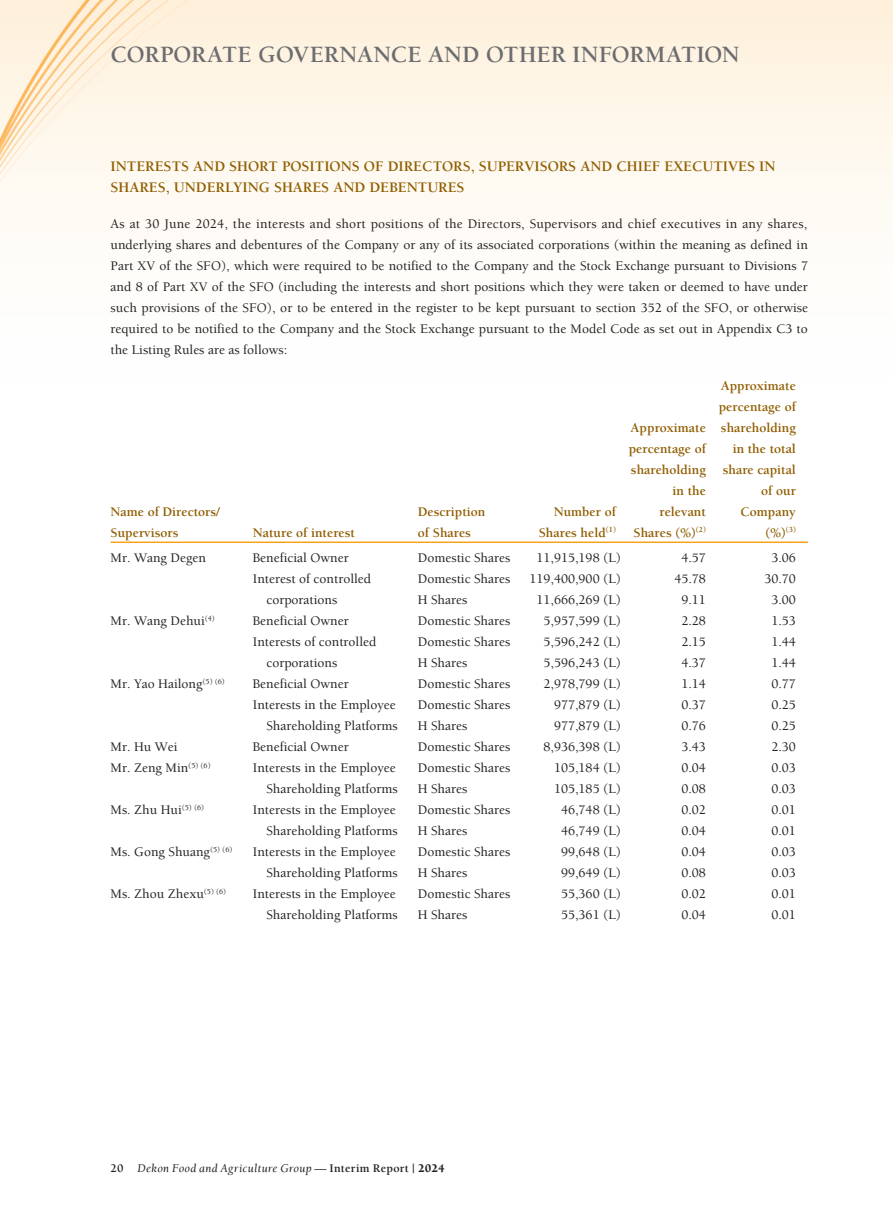
<style>
.page{position:relative;width:893px;height:1212px;background:#fff}
.page>*{position:absolute;margin:0;border:0;box-sizing:border-box;transform-origin:0 0}
.t1{font:700 24px "Berkeley Std";letter-spacing:.005em;color:#6c6d70}
._03_H1{font:700 15px/21px "Berkeley Std";color:#905d00}
._01_Body_Text{font:500 13.5px/21px "Berkeley Std";color:#231f20;text-align:right}
._15_Table_Stub{font:500 13.5px "Berkeley Std";color:#231f20}
._01_Body_Text-2{font:700 13.5px/21px "Berkeley Std";color:#905d00;text-align:right}
._15_Table_Stub-2{font:700 13.5px/21px "Berkeley Std";color:#905d00}
.t2{font:italic 12px "Berkeley Std";letter-spacing:.025em;color:#231f20}
.s1{font-weight:700;font-style:normal}
.s2{font-weight:900;font-style:normal}
</style>
<div class="page">
<img style="left:0;top:0;width:893px;height:543px">
<hr style="left:111px;top:541px;width:142px;height:2px;background:#f8a11c">
<hr style="left:253px;top:541px;width:165px;height:2px;background:#f8a11c">
<hr style="left:418px;top:541px;width:105px;height:2px;background:#f8a11c">
<hr style="left:523px;top:541px;width:105px;height:2px;background:#f8a11c">
<hr style="left:628px;top:541px;width:90px;height:2px;background:#f8a11c">
<hr style="left:718px;top:541px;width:90px;height:2px;background:#f8a11c">
<h1 class="t1" style="left:111px;top:42px;width:631px">CORPORATE GOVERNANCE AND OTHER INFORMATION</h1>
<p class="_03_H1" style="left:111px;top:156px;width:666px">INTERESTS AND SHORT POSITIONS OF DIRECTORS, SUPERVISORS AND CHIEF EXECUTIVES IN<br>SHARES, UNDERLYING SHARES AND DEBENTURES</p>
<p class="_01_Body_Text" style="left:111px;top:213px;width:699px;text-align:justify">As at 30 June 2024, the interests and short positions of the Directors, Supervisors and chief executives in any shares, underlying shares and debentures of the Company or any of its associated corporations (within the meaning as defined in Part XV of the SFO), which were required to be notified to the Company and the Stock Exchange pursuant to Divisions 7 and 8 of Part XV of the SFO (including the interests and short positions which they were taken or deemed to have under such provisions of the SFO), or to be entered in the register to be kept pursuant to section 352 of the SFO, or otherwise required to be notified to the Company and the Stock Exchange pursuant to the Model Code as set out in Appendix C3 to the Listing Rules are as follows:</p>
<p class="_15_Table_Stub-2" style="left:111px;top:501px;width:111px">Name of Directors/<br>Supervisors</p>
<p class="_01_Body_Text-2" style="left:253px;top:522px;width:104px">Nature of interest</p>
<p class="_01_Body_Text-2" style="left:418px;top:501px;width:69px;text-align:left">Description of Shares</p>
<p class="_01_Body_Text-2" style="left:539px;top:501px;width:79px">Number of<br>Shares held<sup>(1)</sup></p>
<p class="_01_Body_Text-2" style="left:629px;top:417px;width:79px">Approximate percentage of shareholding in the relevant<br>Shares (%)<sup>(2)</sup></p>
<p class="_01_Body_Text-2" style="left:719px;top:375px;width:79px">Approximate percentage of shareholding in the total share capital of our<br>Company (%)<sup>(3)</sup></p>
<p class="_15_Table_Stub" style="left:111px;top:551px;width:97px">Mr. Wang Degen</p>
<p class="_01_Body_Text" style="left:253px;top:548px;width:97px">Beneficial Owner</p>
<p class="_15_Table_Stub" style="left:418px;top:551px;width:94px">Domestic Shares</p>
<p class="_01_Body_Text" style="left:537px;top:548px;width:86px">11,915,198 (L)</p>
<p class="_01_Body_Text" style="left:681px;top:548px;width:26px">4.57</p>
<p class="_01_Body_Text" style="left:771px;top:548px;width:26px">3.06</p>
<p class="_01_Body_Text" style="left:266px;top:569px;width:106px;text-align:left;text-indent:-14px">Interest of controlled corporations</p>
<p class="_15_Table_Stub" style="left:418px;top:572px;width:94px">Domestic Shares</p>
<p class="_01_Body_Text" style="left:530px;top:569px;width:93px">119,400,900 (L)</p>
<p class="_01_Body_Text" style="left:674px;top:569px;width:33px">45.78</p>
<p class="_01_Body_Text" style="left:764px;top:569px;width:33px">30.70</p>
<p class="_15_Table_Stub" style="left:418px;top:593px;width:51px">H Shares</p>
<p class="_01_Body_Text" style="left:537px;top:590px;width:86px">11,666,269 (L)</p>
<p class="_01_Body_Text" style="left:681px;top:590px;width:26px">9.11</p>
<p class="_01_Body_Text" style="left:771px;top:590px;width:26px">3.00</p>
<p class="_15_Table_Stub" style="left:111px;top:614px;width:106px">Mr. Wang Dehui<sup>(4)</sup></p>
<p class="_01_Body_Text" style="left:253px;top:611px;width:97px">Beneficial Owner</p>
<p class="_15_Table_Stub" style="left:418px;top:614px;width:94px">Domestic Shares</p>
<p class="_01_Body_Text" style="left:544px;top:611px;width:79px">5,957,599 (L)</p>
<p class="_01_Body_Text" style="left:681px;top:611px;width:26px">2.28</p>
<p class="_01_Body_Text" style="left:771px;top:611px;width:26px">1.53</p>
<p class="_01_Body_Text" style="left:266px;top:632px;width:111px;text-align:left;text-indent:-14px">Interests of controlled corporations</p>
<p class="_15_Table_Stub" style="left:418px;top:635px;width:94px">Domestic Shares</p>
<p class="_01_Body_Text" style="left:544px;top:632px;width:79px">5,596,242 (L)</p>
<p class="_01_Body_Text" style="left:681px;top:632px;width:26px">2.15</p>
<p class="_01_Body_Text" style="left:771px;top:632px;width:26px">1.44</p>
<p class="_15_Table_Stub" style="left:418px;top:656px;width:51px">H Shares</p>
<p class="_01_Body_Text" style="left:544px;top:653px;width:79px">5,596,243 (L)</p>
<p class="_01_Body_Text" style="left:681px;top:653px;width:26px">4.37</p>
<p class="_01_Body_Text" style="left:771px;top:653px;width:26px">1.44</p>
<p class="_15_Table_Stub" style="left:111px;top:677px;width:116px">Mr. Yao Hailong<sup>(5)</sup> <sup>(6)</sup></p>
<p class="_01_Body_Text" style="left:253px;top:674px;width:97px">Beneficial Owner</p>
<p class="_15_Table_Stub" style="left:418px;top:677px;width:94px">Domestic Shares</p>
<p class="_01_Body_Text" style="left:544px;top:674px;width:79px">2,978,799 (L)</p>
<p class="_01_Body_Text" style="left:681px;top:674px;width:26px">1.14</p>
<p class="_01_Body_Text" style="left:771px;top:674px;width:26px">0.77</p>
<p class="_01_Body_Text" style="left:253px;top:695px;width:146px">Interests in the Employee<br>Shareholding Platforms</p>
<p class="_15_Table_Stub" style="left:418px;top:698px;width:94px">Domestic Shares</p>
<p class="_01_Body_Text" style="left:554px;top:695px;width:69px">977,879 (L)</p>
<p class="_01_Body_Text" style="left:681px;top:695px;width:26px">0.37</p>
<p class="_01_Body_Text" style="left:771px;top:695px;width:26px">0.25</p>
<p class="_15_Table_Stub" style="left:418px;top:719px;width:51px">H Shares</p>
<p class="_01_Body_Text" style="left:554px;top:716px;width:69px">977,879 (L)</p>
<p class="_01_Body_Text" style="left:681px;top:716px;width:26px">0.76</p>
<p class="_01_Body_Text" style="left:771px;top:716px;width:26px">0.25</p>
<p class="_15_Table_Stub" style="left:111px;top:740px;width:68px">Mr. Hu Wei</p>
<p class="_01_Body_Text" style="left:253px;top:737px;width:97px">Beneficial Owner</p>
<p class="_15_Table_Stub" style="left:418px;top:740px;width:94px">Domestic Shares</p>
<p class="_01_Body_Text" style="left:544px;top:737px;width:79px">8,936,398 (L)</p>
<p class="_01_Body_Text" style="left:681px;top:737px;width:26px">3.43</p>
<p class="_01_Body_Text" style="left:771px;top:737px;width:26px">2.30</p>
<p class="_15_Table_Stub" style="left:111px;top:761px;width:102px">Mr. Zeng Min<sup>(5)</sup> <sup>(6)</sup></p>
<p class="_01_Body_Text" style="left:253px;top:758px;width:146px">Interests in the Employee<br>Shareholding Platforms</p>
<p class="_15_Table_Stub" style="left:418px;top:761px;width:94px">Domestic Shares</p>
<p class="_01_Body_Text" style="left:554px;top:758px;width:69px">105,184 (L)</p>
<p class="_01_Body_Text" style="left:681px;top:758px;width:26px">0.04</p>
<p class="_01_Body_Text" style="left:771px;top:758px;width:26px">0.03</p>
<p class="_15_Table_Stub" style="left:418px;top:782px;width:51px">H Shares</p>
<p class="_01_Body_Text" style="left:554px;top:779px;width:69px">105,185 (L)</p>
<p class="_01_Body_Text" style="left:681px;top:779px;width:26px">0.08</p>
<p class="_01_Body_Text" style="left:771px;top:779px;width:26px">0.03</p>
<p class="_15_Table_Stub" style="left:111px;top:803px;width:95px">Ms. Zhu Hui<sup>(5)</sup> <sup>(6)</sup></p>
<p class="_01_Body_Text" style="left:253px;top:800px;width:146px">Interests in the Employee<br>Shareholding Platforms</p>
<p class="_15_Table_Stub" style="left:418px;top:803px;width:94px">Domestic Shares</p>
<p class="_01_Body_Text" style="left:561px;top:800px;width:62px">46,748 (L)</p>
<p class="_01_Body_Text" style="left:681px;top:800px;width:26px">0.02</p>
<p class="_01_Body_Text" style="left:771px;top:800px;width:26px">0.01</p>
<p class="_15_Table_Stub" style="left:418px;top:824px;width:51px">H Shares</p>
<p class="_01_Body_Text" style="left:561px;top:821px;width:62px">46,749 (L)</p>
<p class="_01_Body_Text" style="left:681px;top:821px;width:26px">0.04</p>
<p class="_01_Body_Text" style="left:771px;top:821px;width:26px">0.01</p>
<p class="_15_Table_Stub" style="left:111px;top:845px;width:123px">Ms. Gong Shuang<sup>(5)</sup> <sup>(6)</sup></p>
<p class="_01_Body_Text" style="left:253px;top:842px;width:146px">Interests in the Employee<br>Shareholding Platforms</p>
<p class="_15_Table_Stub" style="left:418px;top:845px;width:94px">Domestic Shares</p>
<p class="_01_Body_Text" style="left:561px;top:842px;width:62px">99,648 (L)</p>
<p class="_01_Body_Text" style="left:681px;top:842px;width:26px">0.04</p>
<p class="_01_Body_Text" style="left:771px;top:842px;width:26px">0.03</p>
<p class="_15_Table_Stub" style="left:418px;top:866px;width:51px">H Shares</p>
<p class="_01_Body_Text" style="left:561px;top:863px;width:62px">99,649 (L)</p>
<p class="_01_Body_Text" style="left:681px;top:863px;width:26px">0.08</p>
<p class="_01_Body_Text" style="left:771px;top:863px;width:26px">0.03</p>
<p class="_15_Table_Stub" style="left:111px;top:887px;width:117px">Ms. Zhou Zhexu<sup>(5)</sup> <sup>(6)</sup></p>
<p class="_01_Body_Text" style="left:253px;top:884px;width:146px">Interests in the Employee<br>Shareholding Platforms</p>
<p class="_15_Table_Stub" style="left:418px;top:887px;width:94px">Domestic Shares</p>
<p class="_01_Body_Text" style="left:561px;top:884px;width:62px">55,360 (L)</p>
<p class="_01_Body_Text" style="left:681px;top:884px;width:26px">0.02</p>
<p class="_01_Body_Text" style="left:771px;top:884px;width:26px">0.01</p>
<p class="_15_Table_Stub" style="left:418px;top:908px;width:51px">H Shares</p>
<p class="_01_Body_Text" style="left:561px;top:905px;width:62px">55,361 (L)</p>
<p class="_01_Body_Text" style="left:681px;top:905px;width:26px">0.04</p>
<p class="_01_Body_Text" style="left:771px;top:905px;width:26px">0.01</p>
<p class="t2" style="left:111px;top:1162px;width:336px"><span class="s1">20</span> Dekon Food and Agriculture Group — <span class="s1">Interim Report |</span> <span class="s2">2024</span></p>
</div>
